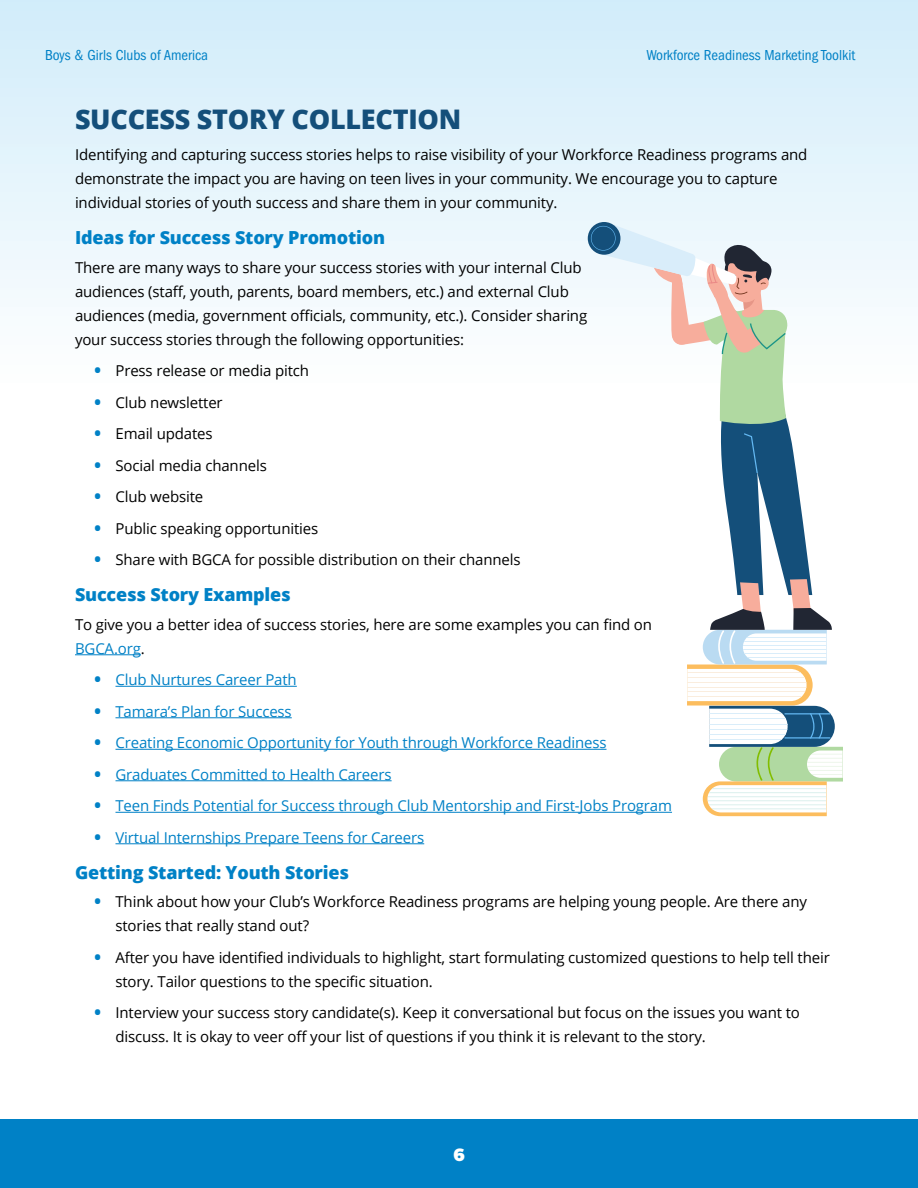
<style>
.page{position:relative;width:918px;height:1188px;background:#fff}
.page>*{position:absolute;margin:0;border:0;box-sizing:border-box;transform-origin:0 0}
.t1{font:800 27px "Open Sans";letter-spacing:-.01em;color:#144f7a}
.Paragraph_Header{font:800 18px "Open Sans";letter-spacing:-.01em;color:#0081c6}
.t2{font:700 18px "Gibson";color:#fff}
.Body_Copy{font:15px/24px "Open Sans";letter-spacing:-.01em;color:#000}
.t3{font:15px "Open Sans";letter-spacing:-.01em;color:#0081c6}
.t4{font:condensed 15px "ITC Franklin Gothic Std";color:#0081c6}
.s1{font-weight:800;font-size:16.5px;color:#0081c6}
.s2{color:#0081c6}
.s3{font-weight:800;font-size:16.5px}
</style>
<div class="page">
<div style="left:0;top:0;width:918px;height:386px;background:linear-gradient(to bottom,#d1ecfa,#fefefe)"></div>
<div style="left:0;top:1119px;width:918px;height:69px;background:#0081c6"></div>
<hr style="left:75px;top:654px;width:66px;height:1px;background:#0081c6">
<hr style="left:116px;top:686px;width:181px;height:1px;background:#0081c6">
<hr style="left:116px;top:717px;width:176px;height:1px;background:#0081c6">
<hr style="left:116px;top:749px;width:491px;height:1px;background:#0081c6">
<hr style="left:116px;top:780px;width:276px;height:1px;background:#0081c6">
<hr style="left:116px;top:812px;width:556px;height:1px;background:#0081c6">
<hr style="left:116px;top:843px;width:308px;height:1px;background:#0081c6">
<div style="left:588px;top:222px;width:32px;height:33px;background:#144f7a;border-radius:50%"></div>
<svg style="left:591px;top:225px;width:252px;height:591px"></svg>
<p class="t4" style="left:45px;top:47px;width:165px">Boys &amp; Girls Clubs of America</p>
<p class="t4" style="left:646px;top:47px;width:210px">Workforce Readiness Marketing Toolkit</p>
<p class="t1" style="left:75px;top:98px;width:388px">SUCCESS STORY COLLECTION</p>
<p class="Body_Copy" style="left:75px;top:142px;width:734px">Identifying and capturing success stories helps to raise visibility of your Workforce Readiness programs and demonstrate the impact you are having on teen lives in your community. We encourage you to capture individual stories of youth success and share them in your community.</p>
<p class="Paragraph_Header" style="left:75px;top:224px;width:312px">Ideas for Success Story Promotion</p>
<p class="Body_Copy" style="left:75px;top:255px;width:514px">There are many ways to share your success stories with your internal Club audiences (staff, youth, parents, board members, etc.) and external Club audiences (media, government officials, community, etc.). Consider sharing your success stories through the following opportunities:</p>
<p class="Body_Copy" style="left:94px;top:358px;width:216px"><span class="s1">•</span> Press release or media pitch</p>
<p class="Body_Copy" style="left:94px;top:390px;width:130px"><span class="s1">•</span> Club newsletter</p>
<p class="Body_Copy" style="left:94px;top:421px;width:120px"><span class="s1">•</span> Email updates</p>
<p class="Body_Copy" style="left:94px;top:453px;width:174px"><span class="s1">•</span> Social media channels</p>
<p class="Body_Copy" style="left:94px;top:484px;width:110px"><span class="s1">•</span> Club website</p>
<p class="Body_Copy" style="left:94px;top:516px;width:225px"><span class="s1">•</span> Public speaking opportunities</p>
<p class="Body_Copy" style="left:94px;top:547px;width:428px"><span class="s1">•</span> Share with BGCA for possible distribution on their channels</p>
<p class="Paragraph_Header" style="left:75px;top:581px;width:217px">Success Story Examples</p>
<p class="Body_Copy" style="left:75px;top:612px;width:579px">To give you a better idea of success stories, here are some examples you can find on<br><span class="s2">BGCA.org</span>.</p>
<p class="t3" style="left:94px;top:669px;width:204px"><span class="s3">•</span> Club Nurtures Career Path</p>
<p class="t3" style="left:94px;top:701px;width:199px"><span class="s3">•</span> Tamara’s Plan for Success</p>
<p class="t3" style="left:94px;top:732px;width:514px"><span class="s3">•</span> Creating Economic Opportunity for Youth through Workforce Readiness</p>
<p class="t3" style="left:94px;top:764px;width:299px"><span class="s3">•</span> Graduates Committed to Health Careers</p>
<p class="t3" style="left:94px;top:795px;width:579px"><span class="s3">•</span> Teen Finds Potential for Success through Club Mentorship and First-Jobs Program</p>
<p class="t3" style="left:94px;top:827px;width:331px"><span class="s3">•</span> Virtual Internships Prepare Teens for Careers</p>
<p class="Paragraph_Header" style="left:75px;top:858px;width:276px">Getting Started: Youth Stories</p>
<p class="Body_Copy" style="left:116px;top:889px;width:693px;text-indent:-21px"><span class="s1">•</span> Think about how your Club’s Workforce Readiness programs are helping young people. Are there any stories that really stand out?</p>
<p class="Body_Copy" style="left:116px;top:945px;width:716px;text-indent:-21px"><span class="s1">•</span> After you have identified individuals to highlight, start formulating customized questions to help tell their story. Tailor questions to the specific situation.</p>
<p class="Body_Copy" style="left:116px;top:1000px;width:686px;text-indent:-21px"><span class="s1">•</span> Interview your success story candidate(s). Keep it conversational but focus on the issues you want to discuss. It is okay to veer off your list of questions if you think it is relevant to the story.</p>
<p class="t2" style="left:453px;top:1144px;width:13px">6</p>
</div>
